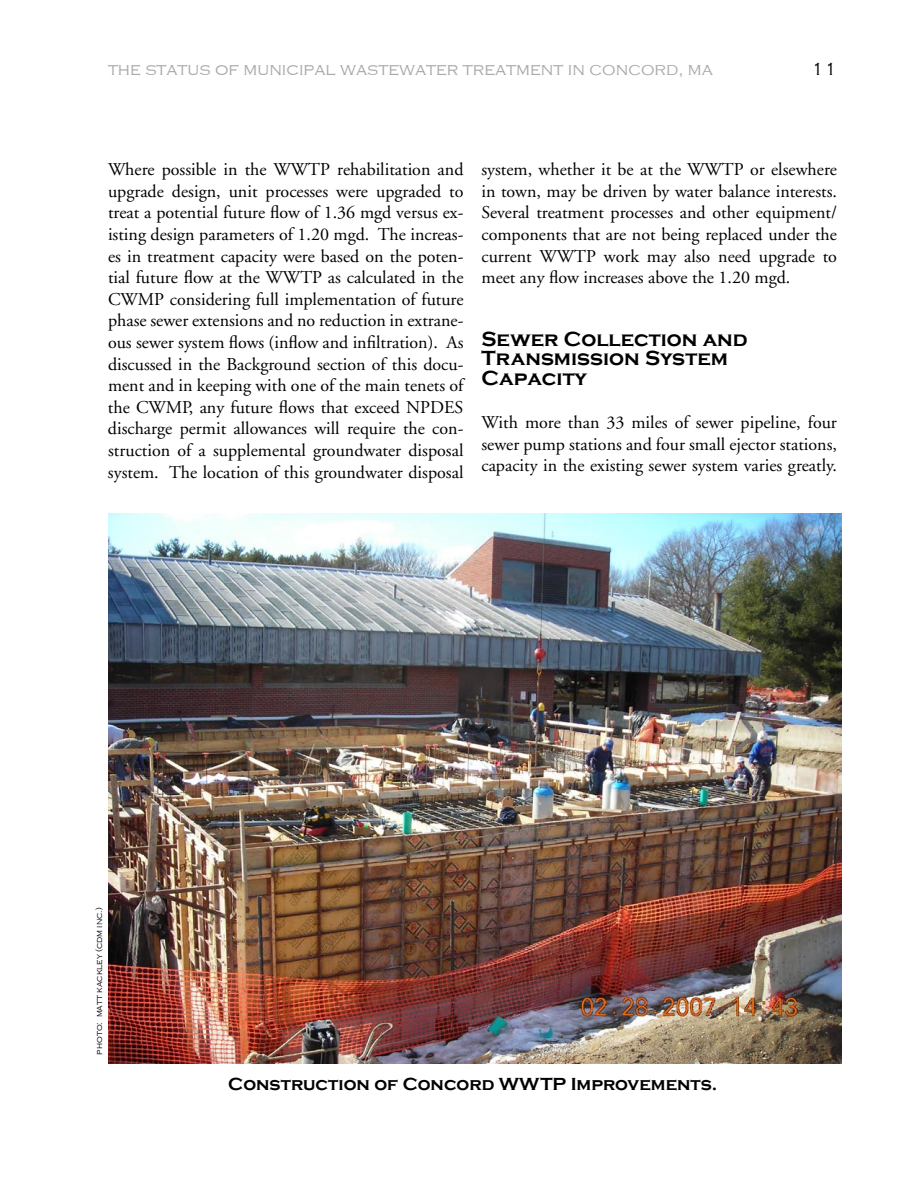
<style>
.page{position:relative;width:918px;height:1188px;background:#fff}
.page>*{position:absolute;margin:0;border:0;box-sizing:border-box;transform-origin:0 0}
.t1{font:700 21px/19.5px "Copperplate Gothic";color:#000}
.t2{font:18px/21.6px "Adobe Garamond";color:#000;text-align:justify}
.t3{font:18px "Copperplate Gothic";color:#a7a9ac}
.t4{font:700 18px "Copperplate Gothic";color:#000}
.t5{font:18px "Copperplate Gothic";color:#000}
.t6{font:9px "Copperplate Gothic";color:#000}
.s1{font-weight:300}
</style>
<div class="page">
<img style="left:108px;top:513px;width:733px;height:550px">
<p class="t3" style="left:108px;top:59px;width:606px">the status of municipal wastewater treatment in <span class="s1">concord, ma</span></p>
<p class="t5" style="left:811px;top:59px;width:27px">11</p>
<p class="t2" style="left:108px;top:159px;width:357px">Where possible in the WWTP rehabilitation and upgrade design, unit processes were upgraded to treat a potential future flow of 1.36 mgd versus ex&shy;isting design parameters of 1.20 mgd. The increas&shy;es in treatment capacity were based on the poten&shy;tial future flow at the WWTP as calculated in the CWMP considering full implementation of future phase sewer extensions and no reduction in extrane&shy;ous sewer system flows (inflow and infiltration). As discussed in the Background section of this docu&shy;ment and in keeping with one of the main tenets of the CWMP, any future flows that exceed NPDES discharge permit allowances will require the con&shy;struction of a supplemental groundwater disposal system. The location of this groundwater disposal</p>
<p class="t2" style="left:481px;top:159px;width:357px">system, whether it be at the WWTP or elsewhere in town, may be driven by water balance interests.<br>Several treatment processes and other equipment/ components that are not being replaced under the current WWTP work may also need upgrade to meet any flow increases above the 1.20 mgd.</p>
<p class="t1" style="left:482px;top:329px;width:268px">Sewer Collection and<br>Transmission System<br>Capacity</p>
<p class="t2" style="left:481px;top:412px;width:357px">With more than 33 miles of sewer pipeline, four sewer pump stations and four small ejector stations, capacity in the existing sewer system varies greatly.</p>
<p class="t6" style="left:94px;top:1054px;width:149px;rotate:-90deg">photo: matt kackley (cdm inc.)</p>
<p class="t4" style="left:228px;top:1074px;width:491px">Construction of Concord WWTP Improvements.</p>
</div>
